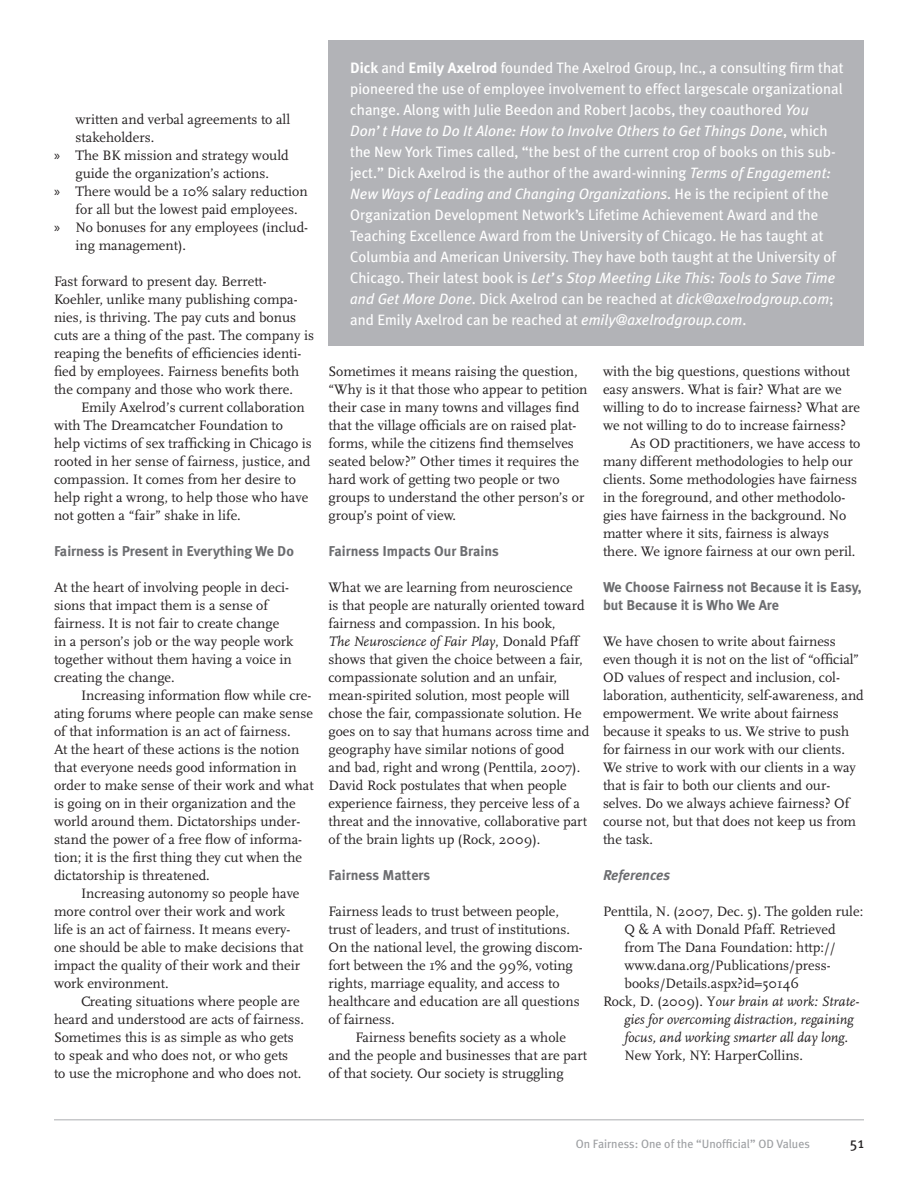
<style>
.page{position:relative;width:918px;height:1188px;background:#fff}
.page>*{position:absolute;margin:0;border:0;box-sizing:border-box;transform-origin:0 0}
.Author_Box_Bio{font:15px/21px "Meta Plus";color:#fff}
.t1{font:15px "Meta Plus";color:#231f20}
.body_text-no_indent{font:14.25px/18px "Scala";color:#231f20}
.body_text{font:14.25px/18px "Scala";color:#231f20}
.Body_Bullet_list{font:14.25px/18px "Scala";color:#231f20}
.B_Heads{font:700 14.25px/18px "Meta Plus";color:#6c6d70}
.t2{font:italic 14.25px "Scala";color:#231f20}
.B_Heads_Italic{font:italic 700 14.25px "Meta Plus";color:#6c6d70}
.Footer__odd{font:12px "Meta Plus";color:#9d9fa2}
.s1{font-family:"Myriad Pro"}
.s2{font-weight:700}
.s3{font-style:italic}
.s4{font-style:normal}
</style>
<div class="page">
<hr style="left:54px;top:1119px;width:810px;height:1px;background:#c7c8ca">
<div style="left:329px;top:40px;width:535px;height:306px;background:#b2b3b7"></div>
<p class="Body_Bullet_list" style="left:76px;top:110px;width:216px">written and verbal agreements to all stakeholders.</p>
<p class="Body_Bullet_list" style="left:54px;top:146px;width:236px;text-align:center"><span class="s1">»</span> The BK mission and strategy would guide the organization’s actions.</p>
<p class="Body_Bullet_list" style="left:76px;top:182px;width:234px;text-indent:-22px"><span class="s1">»</span> There would be a 10% salary reduction for all but the lowest paid employees.</p>
<p class="Body_Bullet_list" style="left:76px;top:218px;width:234px;text-indent:-22px"><span class="s1">»</span> No bonuses for any employees (includ&shy;ing management).</p>
<p class="body_text-no_indent" style="left:54px;top:272px;width:262px">Fast forward to present day. Berrett-Koehler, unlike many publishing compa&shy;nies, is thriving. The pay cuts and bonus cuts are a thing of the past. The company is reaping the benefits of efficiencies identi&shy;fied by employees. Fairness benefits both the company and those who work there.</p>
<p class="body_text" style="left:54px;top:398px;width:259px;text-indent:27px">Emily Axelrod’s current collaboration with The Dreamcatcher Foundation to help victims of sex trafficking in Chicago is rooted in her sense of fairness, justice, and compassion. It comes from her desire to help right a wrong, to help those who have not gotten a “fair” shake in life.</p>
<p class="B_Heads" style="left:54px;top:542px;width:241px">Fairness is Present in Everything We Do</p>
<p class="body_text-no_indent" style="left:54px;top:578px;width:241px">At the heart of involving people in deci&shy;sions that impact them is a sense of fairness. It is not fair to create change in a person’s job or the way people work together without them having a voice in creating the change.</p>
<p class="body_text" style="left:54px;top:686px;width:261px;text-indent:27px">Increasing information flow while cre&shy;ating forums where people can make sense of that information is an act of fairness.<br>At the heart of these actions is the notion that everyone needs good information in order to make sense of their work and what is going on in their organization and the world around them. Dictatorships under&shy;stand the power of a free flow of informa&shy;tion; it is the first thing they cut when the dictatorship is threatened.</p>
<p class="body_text" style="left:54px;top:884px;width:251px;text-indent:27px">Increasing autonomy so people have more control over their work and work life is an act of fairness. It means every&shy;one should be able to make decisions that impact the quality of their work and their work environment.</p>
<p class="body_text" style="left:54px;top:992px;width:252px;text-indent:27px">Creating situations where people are heard and understood are acts of fairness.<br>Sometimes this is as simple as who gets to speak and who does not, or who gets<br>to use the microphone and who does not.</p>
<p class="Author_Box_Bio" style="left:350px;top:57px;width:495px"><span class="s2">Dick</span> and <span class="s2">Emily Axelrod</span> founded The Axelrod Group, Inc., a consulting firm that pioneered the use of employee involvement to effect largescale organizational change. Along with Julie Beedon and Robert Jacobs, they coauthored <span class="s3">You Don’t Have to Do It Alone: How to Involve Others to Get Things Done</span>, which the New York Times called, “the best of the current crop of books on this sub&shy;ject.” Dick Axelrod is the author of the award-winning <span class="s3">Terms of Engagement:<br>New Ways of Leading and Changing Organizations</span>. He is the recipient of the Organization Development Network’s Lifetime Achievement Award and the Teaching Excellence Award from the University of Chicago. He has taught at Columbia and American University. They have both taught at the University of Chicago. Their latest book is <span class="s3">Let’s Stop Meeting Like This: Tools to Save Time and Get More Done</span>. Dick Axelrod can be reached at <span class="s3">dick@axelrodgroup.com</span>; and Emily Axelrod can be reached at <span class="s3">emily@axelrodgroup.com</span>.</p>
<p class="body_text" style="left:328px;top:362px;width:261px">Sometimes it means raising the question, “Why is it that those who appear to petition their case in many towns and villages find that the village officials are on raised plat&shy;forms, while the citizens find themselves seated below?” Other times it requires the hard work of getting two people or two groups to understand the other person’s or group’s point of view.</p>
<p class="B_Heads" style="left:328px;top:542px;width:172px">Fairness Impacts Our Brains</p>
<p class="body_text-no_indent" style="left:328px;top:578px;width:262px">What we are learning from neuroscience<br>is that people are naturally oriented toward fairness and compassion. In his book,<br><span class="s3">The Neuroscience of Fair Play</span>, Donald Pfaff shows that given the choice between a fair, compassionate solution and an unfair, mean-spirited solution, most people will chose the fair, compassionate solution. He goes on to say that humans across time and geography have similar notions of good and bad, right and wrong (Penttila, 2007).<br>David Rock postulates that when people experience fairness, they perceive less of a threat and the innovative, collaborative part of the brain lights up (Rock, 2009).</p>
<p class="B_Heads" style="left:328px;top:866px;width:103px">Fairness Matters</p>
<p class="body_text-no_indent" style="left:328px;top:902px;width:256px">Fairness leads to trust between people, trust of leaders, and trust of institutions.<br>On the national level, the growing discom&shy;fort between the 1% and the 99%, voting rights, marriage equality, and access to healthcare and education are all questions of fairness.</p>
<p class="body_text" style="left:328px;top:1028px;width:260px;text-indent:27px">Fairness benefits society as a whole and the people and businesses that are part of that society. Our society is struggling</p>
<p class="body_text" style="left:603px;top:362px;width:259px">with the big questions, questions without easy answers. What is fair? What are we willing to do to increase fairness? What are we not willing to do to increase fairness?</p>
<p class="body_text" style="left:603px;top:434px;width:259px;text-indent:27px">As OD practitioners, we have access to many different methodologies to help our clients. Some methodologies have fairness in the foreground, and other methodolo&shy;gies have fairness in the background. No matter where it sits, fairness is always there. We ignore fairness at our own peril.</p>
<p class="B_Heads" style="left:603px;top:578px;width:260px">We Choose Fairness not Because it is Easy, but Because it is Who We Are</p>
<p class="body_text-no_indent" style="left:603px;top:632px;width:262px">We have chosen to write about fairness even though it is not on the list of “official” OD values of respect and inclusion, col&shy;laboration, authenticity, self-awareness, and empowerment. We write about fairness because it speaks to us. We strive to push for fairness in our work with our clients.<br>We strive to work with our clients in a way that is fair to both our clients and our&shy;selves. Do we always achieve fairness? Of course not, but that does not keep us from the task.</p>
<p class="B_Heads_Italic" style="left:603px;top:867px;width:69px">References</p>
<p class="body_text-no_indent" style="left:603px;top:902px;width:262px">Penttila, N. (2007, Dec. 5). The golden rule:</p>
<p class="body_text-no_indent" style="left:625px;top:920px;width:213px">Q &amp; A with Donald Pfaff. Retrieved</p>
<p class="body_text-no_indent" style="left:625px;top:938px;width:213px">from The Dana Foundation: http://</p>
<p class="body_text-no_indent" style="left:625px;top:956px;width:208px">www.dana.org/Publications/press-</p>
<p class="body_text-no_indent" style="left:625px;top:974px;width:176px">books/Details.aspx?id=50146</p>
<p class="t2" style="left:603px;top:994px;width:258px"><span class="s4">Rock, D. (2009). Y</span>our brain at work: Strate-</p>
<p class="t2" style="left:625px;top:1012px;width:230px">gies for overcoming distraction, regaining</p>
<p class="t2" style="left:625px;top:1030px;width:225px">focus, and working smarter all day long.</p>
<p class="body_text-no_indent" style="left:625px;top:1046px;width:180px">New York, NY: HarperCollins.</p>
<p class="Footer__odd" style="left:576px;top:1136px;width:236px">On Fairness: One of the “Unofficial” OD Values</p>
<p class="t1" style="left:850px;top:1134px;width:16px">51</p>
</div>
